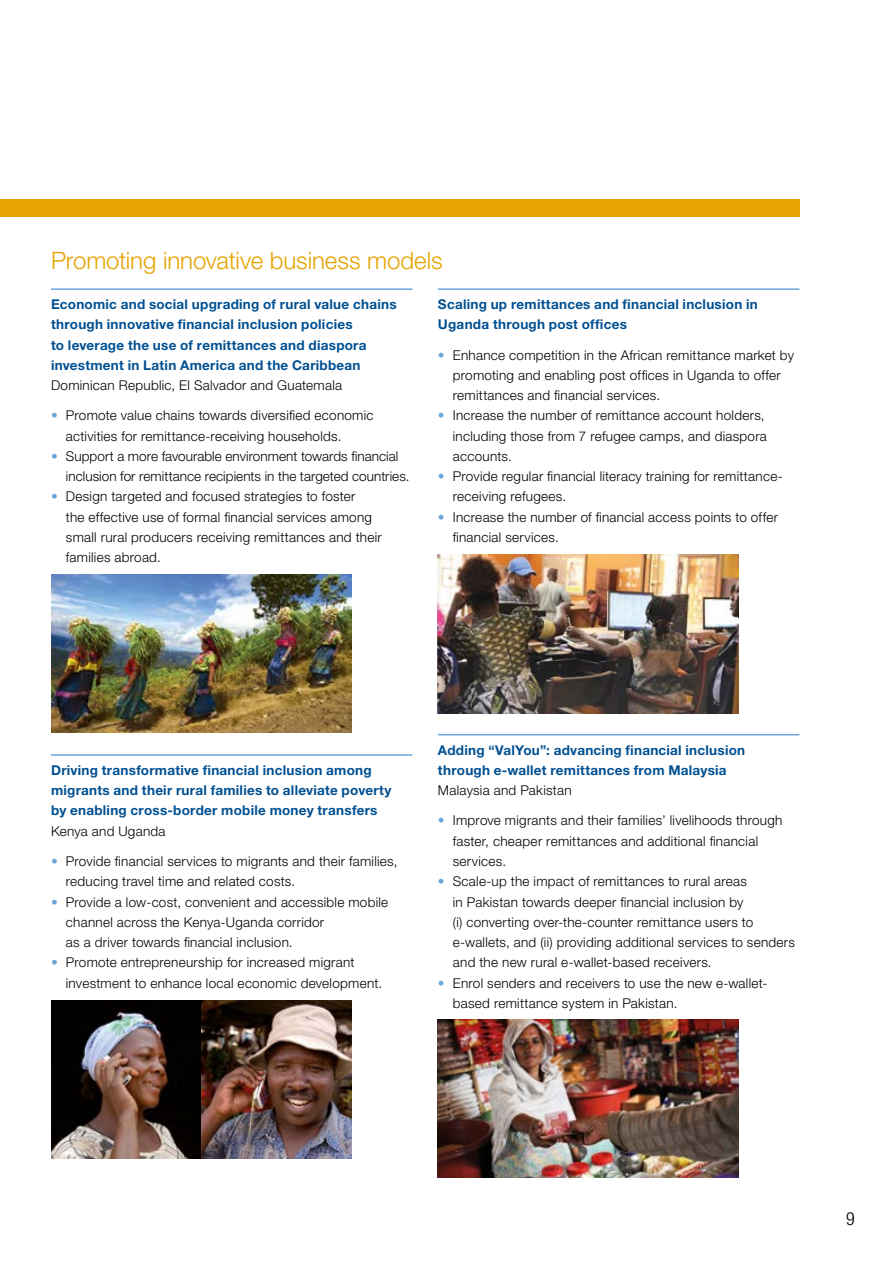
<style>
.page{position:relative;width:893px;height:1263px;background:#fff}
.page>*{position:absolute;margin:0;border:0;box-sizing:border-box;transform-origin:0 0}
.t1{font:300 24px "Helvetica Neue LT Std";letter-spacing:-.005em;color:#e6a400}
.t2{font:300 condensed 18px "Helvetica Neue LT Std";color:#000}
.t3{font:300 13.5px/20.2px "Helvetica Neue LT Std";letter-spacing:.02em;color:#000}
.t4{font:700 13.5px/20.2px "Helvetica Neue LT Std";letter-spacing:.02em;color:#005092}
.s1{color:#6ca5da}
</style>
<div class="page">
<div style="left:0;top:200px;width:799px;height:17px;background:#e6a400"></div>
<hr style="left:51px;top:288px;width:361px;height:2px;background:#6ca5da">
<hr style="left:51px;top:754px;width:361px;height:2px;background:#6ca5da">
<hr style="left:438px;top:288px;width:361px;height:2px;background:#6ca5da">
<hr style="left:438px;top:734px;width:361px;height:1px;background:#6ca5da">
<img style="left:51px;top:574px;width:301px;height:159px">
<img style="left:51px;top:1001px;width:301px;height:158px">
<img style="left:438px;top:555px;width:301px;height:158px">
<img style="left:438px;top:1020px;width:301px;height:158px">
<h1 class="t1" style="left:51px;top:245px;width:393px">Promoting innovative business models</h1>
<p class="t4" style="left:51px;top:294px;width:347px">Economic and social upgrading of rural value chains through innovative financial inclusion policies<br>to leverage the use of remittances and diaspora investment in Latin America and the Caribbean</p>
<p class="t3" style="left:51px;top:375px;width:293px">Dominican Republic, El Salvador and Guatemala</p>
<p class="t3" style="left:66px;top:405px;width:309px;text-indent:-15px"><span class="s1">•</span> Promote value chains towards diversified economic activities for remittance-receiving households.</p>
<p class="t3" style="left:66px;top:446px;width:345px;text-indent:-15px"><span class="s1">•</span> Support a more favourable environment towards financial inclusion for remittance recipients in the targeted countries.</p>
<p class="t3" style="left:66px;top:486px;width:317px;text-indent:-15px"><span class="s1">•</span> Design targeted and focused strategies to foster<br>the effective use of formal financial services among small rural producers receiving remittances and their families abroad.</p>
<p class="t4" style="left:438px;top:294px;width:321px">Scaling up remittances and financial inclusion in<br>Uganda through post offices</p>
<p class="t3" style="left:453px;top:344px;width:343px;text-indent:-15px"><span class="s1">•</span> Enhance competition in the African remittance market by promoting and enabling post offices in Uganda to offer remittances and financial services.</p>
<p class="t3" style="left:453px;top:405px;width:316px;text-indent:-15px"><span class="s1">•</span> Increase the number of remittance account holders, including those from 7 refugee camps, and diaspora accounts.</p>
<p class="t3" style="left:453px;top:466px;width:331px;text-indent:-15px"><span class="s1">•</span> Provide regular financial literacy training for remittance&shy;receiving refugees.</p>
<p class="t3" style="left:453px;top:506px;width:327px;text-indent:-15px"><span class="s1">•</span> Increase the number of financial access points to offer financial services.</p>
<p class="t4" style="left:51px;top:760px;width:342px">Driving transformative financial inclusion among migrants and their rural families to alleviate poverty by enabling cross‑border mobile money transfers</p>
<p class="t3" style="left:51px;top:820px;width:116px">Kenya and Uganda</p>
<p class="t3" style="left:66px;top:851px;width:333px;text-indent:-15px"><span class="s1">•</span> Provide financial services to migrants and their families, reducing travel time and related costs.</p>
<p class="t3" style="left:66px;top:891px;width:324px;text-indent:-15px"><span class="s1">•</span> Provide a low-cost, convenient and accessible mobile channel across the Kenya-Uganda corridor<br>as a driver towards financial inclusion.</p>
<p class="t3" style="left:66px;top:952px;width:318px;text-indent:-15px"><span class="s1">•</span> Promote entrepreneurship for increased migrant investment to enhance local economic development.</p>
<p class="t4" style="left:438px;top:739px;width:309px">Adding “ValYou”: advancing financial inclusion through e-wallet remittances from Malaysia</p>
<p class="t3" style="left:438px;top:780px;width:135px">Malaysia and Pakistan</p>
<p class="t3" style="left:453px;top:810px;width:331px;text-indent:-15px"><span class="s1">•</span> Improve migrants and their families’ livelihoods through faster, cheaper remittances and additional financial services.</p>
<p class="t3" style="left:453px;top:871px;width:344px;text-indent:-15px"><span class="s1">•</span> Scale-up the impact of remittances to rural areas<br>in Pakistan towards deeper financial inclusion by<br>(i) converting over‑the‑counter remittance users to e-wallets, and (ii) providing additional services to senders and the new rural e-wallet-based receivers.</p>
<p class="t3" style="left:453px;top:972px;width:316px;text-indent:-15px"><span class="s1">•</span> Enrol senders and receivers to use the new e-wallet&shy;based remittance system in Pakistan.</p>
<h2 class="t2" style="left:846px;top:1208px;width:10px">9</h2>
</div>
